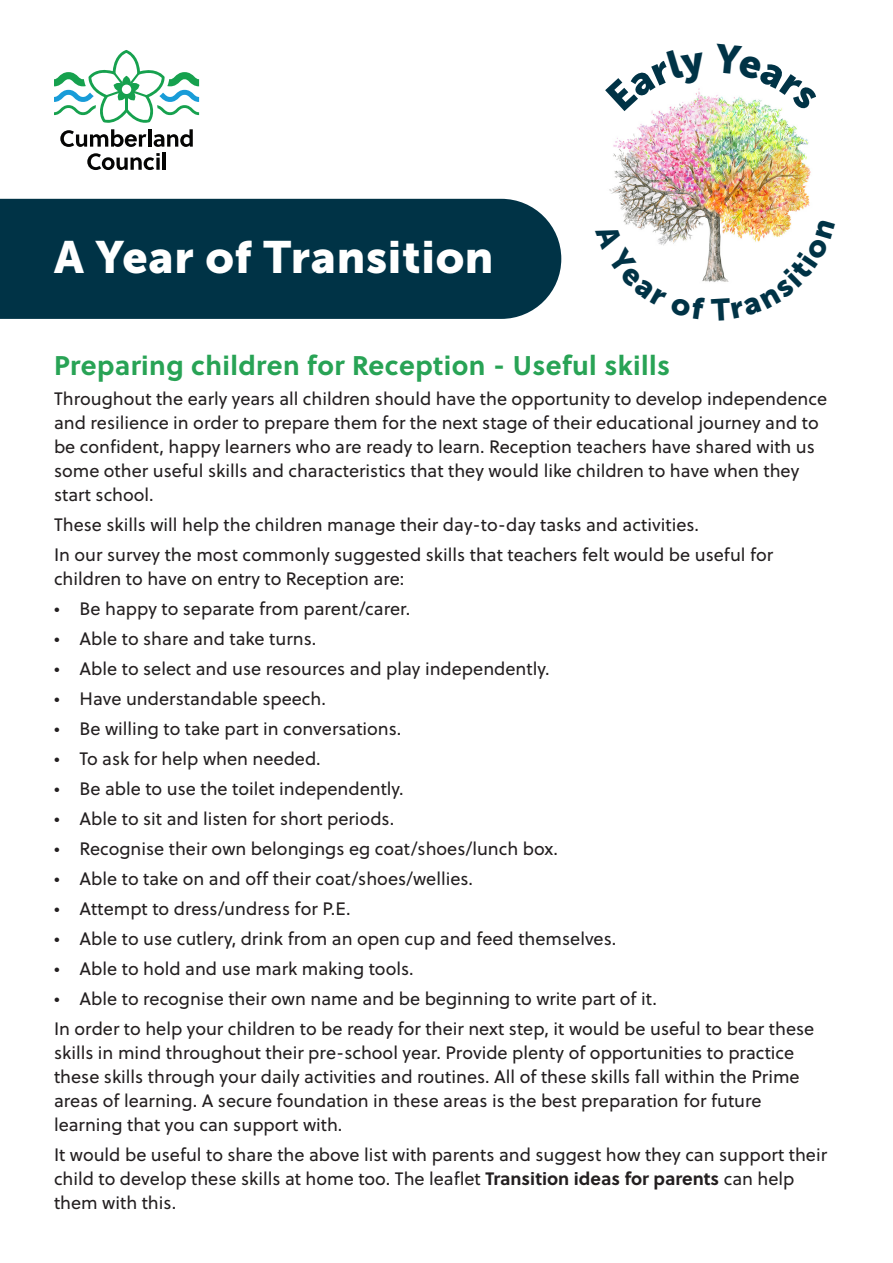
<style>
.page{position:relative;width:893px;height:1263px;background:#fff}
.page>*{position:absolute;margin:0;border:0;box-sizing:border-box;transform-origin:0 0}
.t1{font:45px "Museo Sans 900";letter-spacing:.015em;color:#fff}
.t2{font:700 27px "Soleil";letter-spacing:.015em;color:#28a355}
.t3{font:18px/24px "Soleil";color:#231f20}
.s1{font-weight:700}
</style>
<div class="page">
<img style="left:609px;top:96px;width:202px;height:186px">
<div style="left:0;top:199px;width:561px;height:120px;background:#003346"></div>
<svg style="left:87px;top:153px;width:73px;height:17px"></svg>
<hr style="left:163px;top:152px;width:3px;height:18px;background:#050504">
<svg style="left:54px;top:50px;width:145px;height:97px"></svg>
<svg style="left:609px;top:88px;width:98px;height:23px"></svg>
<svg style="left:714px;top:95px;width:97px;height:16px"></svg>
<svg style="left:609px;top:223px;width:96px;height:59px"></svg>
<img style="left:711px;top:219px;width:100px;height:63px">
<p class="t1" style="left:54px;top:231px;width:441px">A Year of Transition</p>
<p class="t2" style="left:54px;top:344px;width:618px">Preparing children for Reception - Useful skills</p>
<p class="t3" style="left:54px;top:386px;width:775px">Throughout the early years all children should have the opportunity to develop independence and resilience in order to prepare them for the next stage of their educational journey and to be confident, happy learners who are ready to learn. Reception teachers have shared with us some other useful skills and characteristics that they would like children to have when they start school.</p>
<p class="t3" style="left:54px;top:512px;width:646px">These skills will help the children manage their day-to-day tasks and activities.</p>
<p class="t3" style="left:54px;top:542px;width:721px">In our survey the most commonly suggested skills that teachers felt would be useful for children to have on entry to Reception are:</p>
<p class="t3" style="left:54px;top:596px;width:358px">• Be happy to separate from parent/carer.</p>
<p class="t3" style="left:54px;top:626px;width:264px">• Able to share and take turns.</p>
<p class="t3" style="left:54px;top:656px;width:497px">• Able to select and use resources and play independently.</p>
<p class="t3" style="left:54px;top:686px;width:273px">• Have understandable speech.</p>
<p class="t3" style="left:54px;top:716px;width:349px">• Be willing to take part in conversations.</p>
<p class="t3" style="left:54px;top:746px;width:268px">• To ask for help when needed.</p>
<p class="t3" style="left:54px;top:776px;width:351px">• Be able to use the toilet independently.</p>
<p class="t3" style="left:54px;top:806px;width:342px">• Able to sit and listen for short periods.</p>
<p class="t3" style="left:54px;top:836px;width:506px">• Recognise their own belongings eg coat/shoes/lunch box.</p>
<p class="t3" style="left:54px;top:866px;width:421px">• Able to take on and off their coat/shoes/wellies.</p>
<p class="t3" style="left:54px;top:896px;width:298px">• Attempt to dress/undress for P.E.</p>
<p class="t3" style="left:54px;top:926px;width:564px">• Able to use cutlery, drink from an open cup and feed themselves.</p>
<p class="t3" style="left:54px;top:956px;width:361px">• Able to hold and use mark making tools.</p>
<p class="t3" style="left:54px;top:986px;width:604px">• Able to recognise their own name and be beginning to write part of it.</p>
<p class="t3" style="left:54px;top:1016px;width:762px">In order to help your children to be ready for their next step, it would be useful to bear these skills in mind throughout their pre-school year. Provide plenty of opportunities to practice these skills through your daily activities and routines. All of these skills fall within the Prime areas of learning. A secure foundation in these areas is the best preparation for future learning that you can support with.</p>
<p class="t3" style="left:54px;top:1142px;width:775px">It would be useful to share the above list with parents and suggest how they can support their child to develop these skills at home too. The leaflet <span class="s1">Transition ideas for parents</span> can help them with this.</p>
</div>
